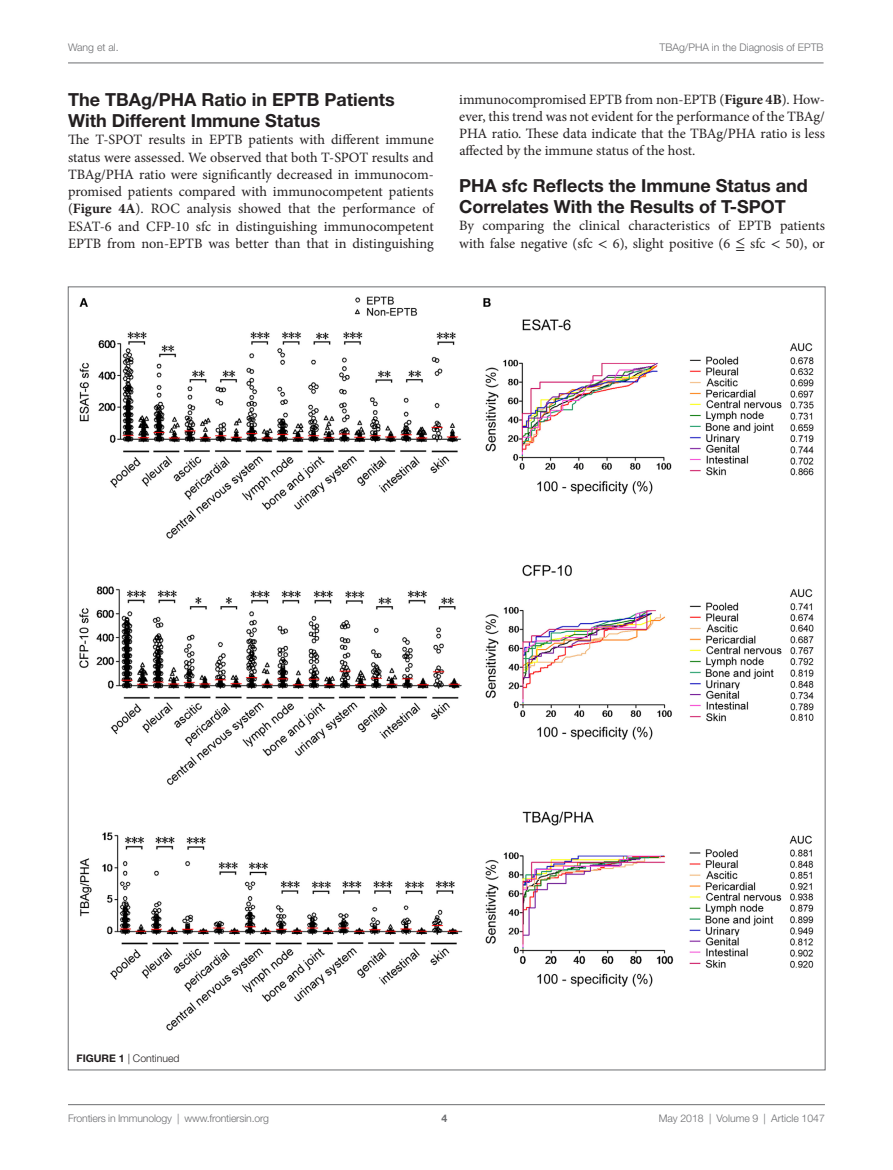
<style>
.page{position:relative;width:893px;height:1170px;background:#fff}
.page>*{position:absolute;margin:0;border:0;box-sizing:border-box;transform-origin:0 0}
.t1{font:700 18px/21px "Helvetica Neue LT Std";color:#231f20}
.t2{font:14.25px/17.2px "Minion Pro";color:#231f20;text-align:justify}
.t3{font:300 10.5px "Helvetica Neue LT Std";color:#6c6d70}
.t4{font:300 10.5px "Helvetica Neue LT Std";color:#231f20}
.t5{font:700 10.5px "Helvetica Neue LT Std";color:#6c6d70}
.s1{font-weight:700}
.s2{font-family:"STIX General"}
</style>
<div class="page">
<hr style="left:68px;top:63px;width:756px;height:1px;background:#6c6d70">
<hr style="left:68px;top:1104px;width:757px;height:1px;background:#6c6d70">
<img style="left:79px;top:296px;width:735px;height:735px">
<p class="t3" style="left:68px;top:41px;width:52px">Wang et al.</p>
<p class="t3" style="left:660px;top:41px;width:165px">TBAg/PHA in the Diagnosis of EPTB</p>
<p class="t1" style="left:68px;top:89px;width:328px">The TBAg/PHA Ratio in EPTB Patients<br>With Different Immune Status</p>
<p class="t2" style="left:68px;top:131px;width:367px">The T-SPOT results in EPTB patients with different immune status were assessed. We observed that both T-SPOT results and TBAg/PHA ratio were significantly decreased in immunocom&shy;promised patients compared with immunocompetent patients (<span class="s1">Figure 4A</span>). ROC analysis showed that the performance of ESAT-6 and CFP-10 sfc in distinguishing immunocompetent EPTB from non-EPTB was better than that in distinguishing</p>
<p class="t2" style="left:459px;top:90px;width:367px">immunocompromised EPTB from non-EPTB (<span class="s1">Figure 4B</span>). How&shy;ever, this trend was not evident for the performance of the TBAg/ PHA ratio. These data indicate that the TBAg/PHA ratio is less affected by the immune status of the host.</p>
<p class="t1" style="left:459px;top:175px;width:350px">PHA sfc Reflects the Immune Status and<br>Correlates With the Results of T-SPOT</p>
<p class="t2" style="left:459px;top:217px;width:367px">By comparing the clinical characteristics of EPTB patients with false negative (sfc <span class="s2">&lt;</span> 6), slight positive (6 <span class="s2">≦</span> sfc <span class="s2">&lt;</span> 50), or</p>
<p class="t4" style="left:77px;top:1051px;width:105px"><span class="s1">Figure 1</span> | Continued</p>
<p class="t3" style="left:68px;top:1111px;width:203px">Frontiers in Immunology | www.frontiersin.org</p>
<p class="t3" style="left:659px;top:1111px;width:168px">May 2018 | Volume 9 | Article 1047</p>
<p class="t5" style="left:441px;top:1111px;width:7px">4</p>
</div>
